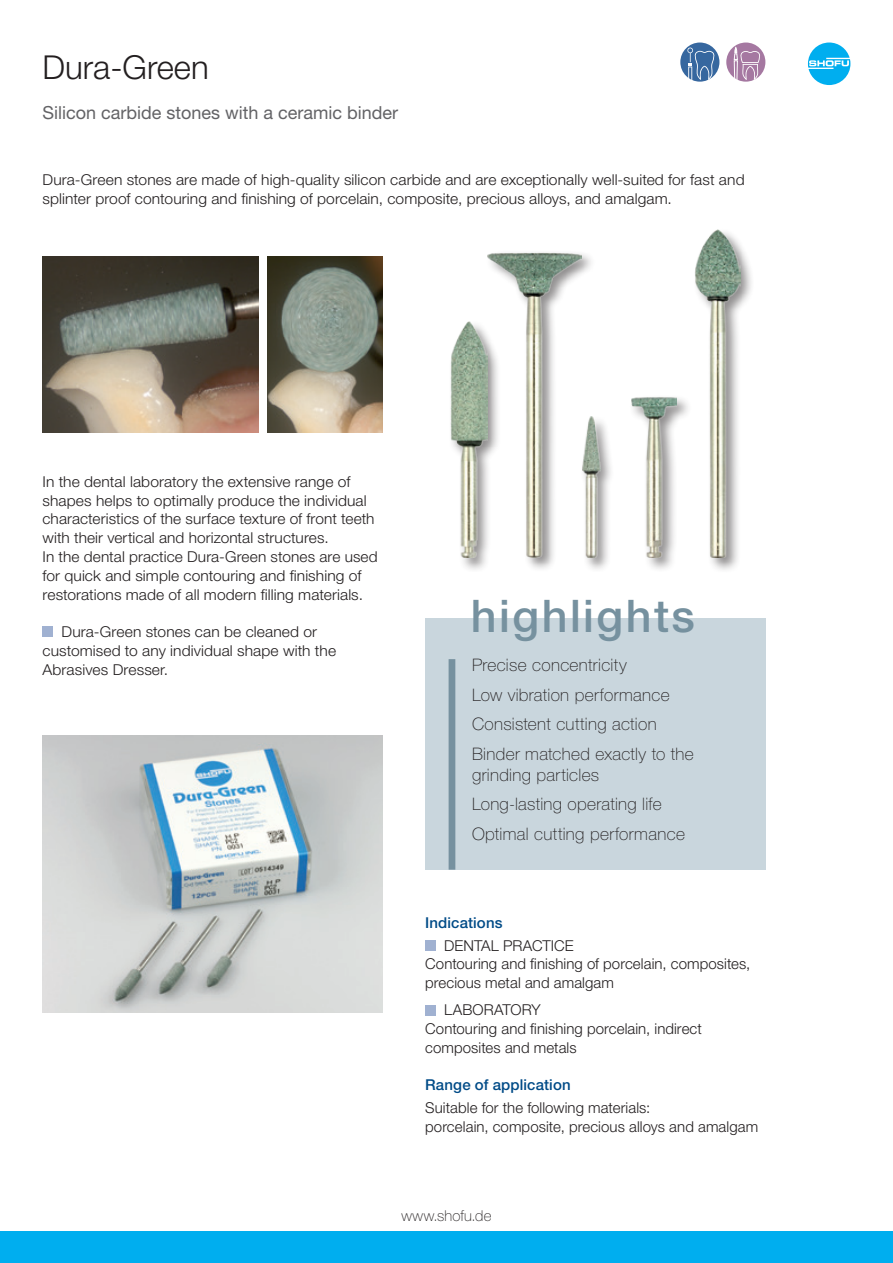
<style>
.page{position:relative;width:893px;height:1263px;background:#fff}
.page>*{position:absolute;margin:0;border:0;box-sizing:border-box;transform-origin:0 0}
.t1{font:500 45px "Helvetica Neue LT Pro";letter-spacing:.055em;color:#76919f}
.t2{font:300 33px "Helvetica Neue LT Pro";color:#231f20}
.t3{font:18px "Helvetica Neue LT Pro";color:#636366}
.t4{font:100 17.25px/29.5px "Helvetica Neue LT Pro";letter-spacing:.02em;color:#231f20}
.t5{font:300 15px/18.8px "Helvetica Neue LT Pro";letter-spacing:.005em;color:#231f20;scale:1.04 1}
.t6{font:300 15px/18.8px "Helvetica Neue LT Pro";letter-spacing:.005em;color:#231f20}
.t7{font:500 15px "Helvetica Neue LT Pro";letter-spacing:.01em;color:#004b87}
.t8{font:100 15px "Helvetica Neue LT Pro";letter-spacing:.005em;color:#231f20}
</style>
<div class="page">
<img style="left:43px;top:257px;width:216px;height:175px">
<img style="left:268px;top:257px;width:115px;height:175px">
<div style="left:448px;top:319px;width:53px;height:253px;background:#231f20;opacity:.5"></div>
<img style="left:450px;top:322px;width:35px;height:236px">
<div style="left:580px;top:414px;width:34px;height:158px;background:#231f20;opacity:.5"></div>
<img style="left:596px;top:417px;width:4px;height:141px">
<div style="left:693px;top:227px;width:62px;height:345px;background:#231f20;opacity:.5"></div>
<img style="left:694px;top:230px;width:46px;height:328px">
<div style="left:485px;top:249px;width:111px;height:323px;background:#231f20;opacity:.5"></div>
<img style="left:487px;top:252px;width:95px;height:306px">
<div style="left:629px;top:394px;width:63px;height:178px;background:#231f20;opacity:.5"></div>
<img style="left:631px;top:397px;width:46px;height:161px">
<img style="left:43px;top:736px;width:340px;height:276px">
<div style="left:43px;top:626px;width:10px;height:11px;background:#a0b1d1"></div>
<div style="left:425px;top:940px;width:11px;height:11px;background:#a0b1d1"></div>
<div style="left:425px;top:1005px;width:11px;height:10px;background:#a0b1d1"></div>
<div style="left:726px;top:43px;width:39px;height:39px;background:#a578a1;border-radius:50%"></div>
<svg style="left:733px;top:47px;width:28px;height:35px"></svg>
<div style="left:680px;top:43px;width:39px;height:39px;background:#36679f;border-radius:50%"></div>
<svg style="left:687px;top:48px;width:29px;height:33px"></svg>
<div style="left:425px;top:619px;width:340px;height:251px;background:#c9d6dd"></div>
<div style="left:449px;top:659px;width:6px;height:211px;background:#76919f"></div>
<svg style="left:808px;top:43px;width:42px;height:42px"></svg>
<div style="left:0;top:1231px;width:893px;height:32px;background:#00aeef"></div>
<h2 class="t2" style="left:43px;top:47px;width:168px">Dura-Green</h2>
<p class="t3" style="left:43px;top:102px;width:357px">Silicon carbide stones with a ceramic binder</p>
<p class="t5" style="left:43px;top:170px;width:677px">Dura-Green stones are made of high-quality silicon carbide and are exceptionally well-suited for fast and splinter proof contouring and finishing of porcelain, composite, precious alloys, and amalgam.</p>
<p class="t5" style="left:43px;top:472px;width:324px">In the dental laboratory the extensive range of shapes helps to optimally produce the individual characteristics of the surface texture of front teeth with their vertical and horizontal structures.<br>In the dental practice Dura-Green stones are used for quick and simple contouring and finishing of restorations made of all modern filling materials.</p>
<p class="t5" style="left:43px;top:622px;width:284px;text-indent:19px">Dura-Green stones can be cleaned or customised to any individual shape with the<br>Abrasives Dresser.</p>
<h1 class="t1" style="left:471px;top:589px;width:226px">highlights</h1>
<p class="t4" style="left:472px;top:650px;width:223px">Precise concentricity<br>Low vibration performance<br>Consistent cutting action<br>Binder matched exactly to the</p>
<p class="t4" style="left:472px;top:760px;width:214px">grinding particles<br>Long-lasting operating life<br>Optimal cutting performance</p>
<p class="t7" style="left:425px;top:913px;width:79px">Indications</p>
<p class="t6" style="left:425px;top:936px;width:327px;text-indent:19px">DENTAL PRACTICE<br>Contouring and finishing of porcelain, composites, precious metal and amalgam</p>
<p class="t6" style="left:425px;top:1000px;width:278px;text-indent:19px">LABORATORY<br>Contouring and finishing porcelain, indirect composites and metals</p>
<p class="t7" style="left:425px;top:1076px;width:147px">Range of application</p>
<p class="t6" style="left:425px;top:1098px;width:335px">Suitable for the following materials:<br>porcelain, composite, precious alloys and amalgam</p>
<p class="t8" style="left:401px;top:1206px;width:92px">www.shofu.de</p>
</div>
